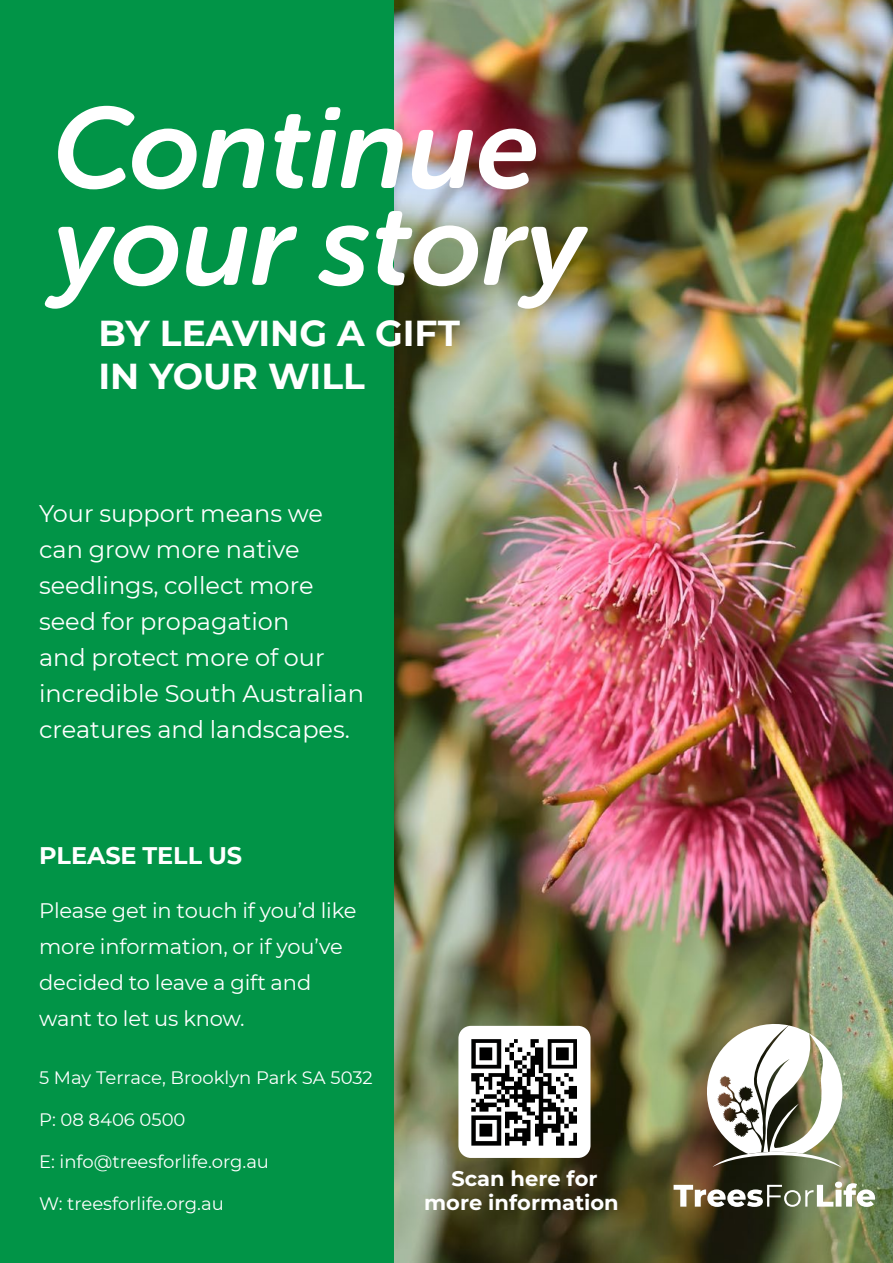
<style>
.page{position:relative;width:893px;height:1263px;background:#fff}
.page>*{position:absolute;margin:0;border:0;box-sizing:border-box;transform-origin:0 0}
.t1{font:italic 113.85px/96.9px "Museo Sans Rounded 700";color:#fff}
.t2{font:700 36px/43.2px "Montserrat";color:#fff}
.t3{font:24px/36px "Montserrat";color:#fff}
.t4{font:700 24px "Montserrat";letter-spacing:-.005em;color:#fff}
.t5{font:21px/36px "Montserrat";letter-spacing:-.005em;color:#fff}
.t6{font:700 21px/24px "Montserrat";color:#fff;text-align:center}
.t7{font:18px "Montserrat";color:#fff}
</style>
<div class="page">
<img style="left:393px;top:0;width:500px;height:1263px">
<div style="left:458px;top:1026px;width:132px;height:132px;background:#fff;border-radius:12px"></div>
<div style="left:0;top:0;width:393px;height:1263px;background:#019447"></div>
<svg style="left:700px;top:1021px;width:150px;height:147px"></svg>
<svg style="left:674px;top:1181px;width:201px;height:26px"></svg>
<img style="left:471px;top:1039px;width:106px;height:107px">
<h1 class="t1" style="left:53px;top:101px;width:534px">Continue your story</h1>
<h2 class="t2" style="left:98px;top:310px;width:363px">BY LEAVING A GIFT<br>IN YOUR WILL</h2>
<p class="t3" style="left:39px;top:494px;width:326px">Your support means we can grow more native seedlings, collect more seed for propagation<br>and protect more of our incredible South Australian creatures and landscapes.</p>
<p class="t4" style="left:39px;top:838px;width:205px">PLEASE TELL US</p>
<p class="t5" style="left:39px;top:892px;width:319px">Please get in touch if you’d like more information, or if you’ve decided to leave a gift and want to let us know.</p>
<p class="t7" style="left:39px;top:1066px;width:335px">5 May Terrace, Brooklyn Park SA 5032</p>
<p class="t7" style="left:39px;top:1108px;width:148px">P: 08 8406 0500</p>
<p class="t7" style="left:39px;top:1150px;width:232px">E: info@treesforlife.org.au</p>
<p class="t7" style="left:39px;top:1192px;width:186px">W: treesforlife.org.au</p>
<p class="t6" style="left:424px;top:1165px;width:196px">Scan here for more information</p>
</div>
